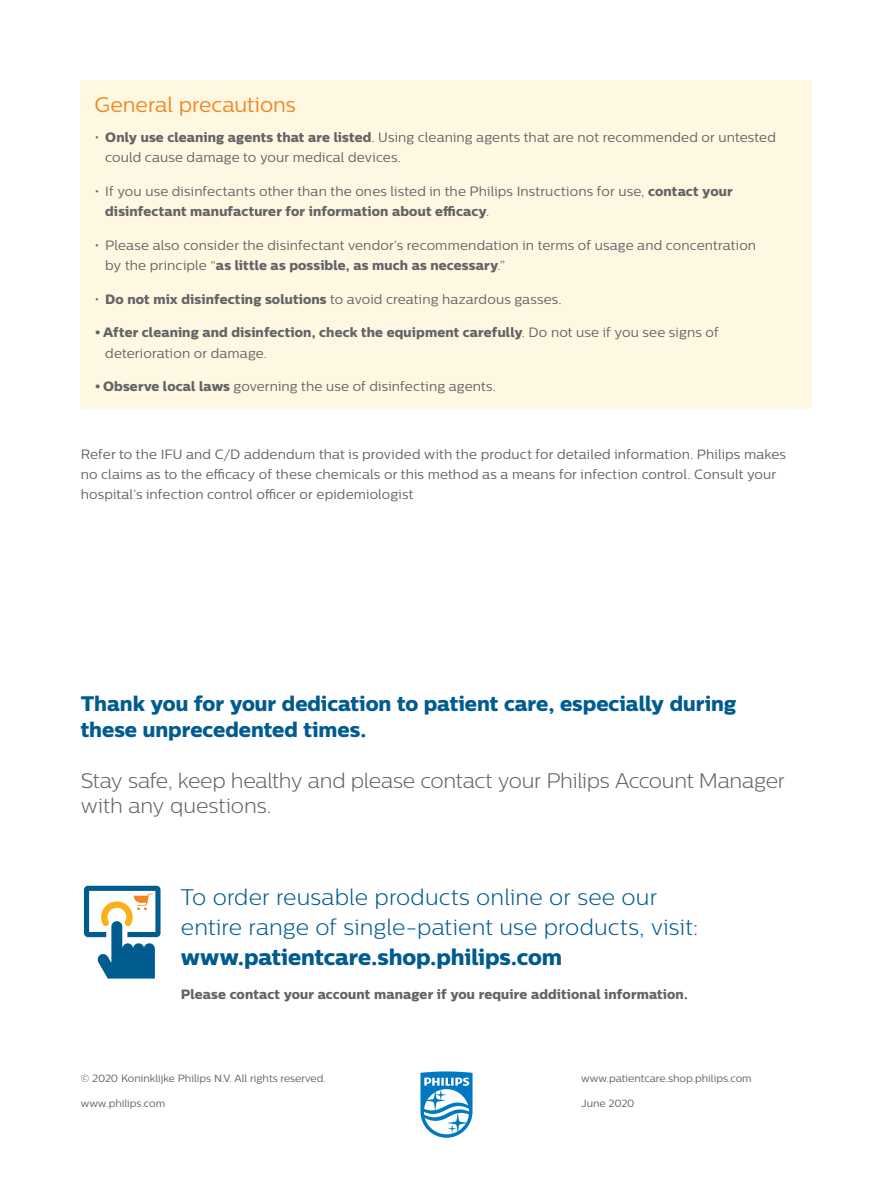
<style>
.page{position:relative;width:893px;height:1188px;background:#fff}
.page>*{position:absolute;margin:0;border:0;box-sizing:border-box;transform-origin:0 0}
._03_Introduction{font:300 22.5px/30px "Centrale Sans";letter-spacing:.005em;color:#005b8f}
._03_Introduction-2{font:21px/25.5px "Centrale Sans X Bold";letter-spacing:-.005em;color:#005b8f}
._03_Introduction-3{font:300 21px/25.5px "Centrale Sans";letter-spacing:-.015em;color:#636366}
._03_Introduction-4{font:21px "Centrale Sans";letter-spacing:-.005em;color:#f58520}
._01_Body_Copy{font:13.5px/20.2px "Centrale Sans";letter-spacing:.01em;color:#636366}
._02_Body_Heading{font:13.5px/20.2px "Centrale Sans X Bold";letter-spacing:.005em;color:#636366}
.t1{font:10.5px "Centrale Sans";color:#636366}
.s1{font-family:"Centrale Sans X Bold"}
.s2{font-family:"Centrale Sans"}
.s3{font-family:"Centrale Sans X Bold";font-weight:400}
</style>
<div class="page">
<svg style="left:420px;top:1071px;width:52px;height:67px"></svg>
<div style="left:81px;top:81px;width:731px;height:328px;background:#fef8e2"></div>
<svg style="left:84px;top:886px;width:77px;height:93px"></svg>
<p class="_03_Introduction-4" style="left:95px;top:93px;width:203px">General precautions</p>
<p class="_01_Body_Copy" style="left:105px;top:126px;width:672px;text-indent:-11px">• <span class="s1">Only use cleaning agents that are listed</span>. Using cleaning agents that are not recommended or untested could cause damage to your medical devices.</p>
<p class="_01_Body_Copy" style="left:105px;top:180px;width:629px;text-indent:-11px">• If you use disinfectants other than the ones listed in the Philips Instructions for use, <span class="s1">contact your disinfectant manufacturer for information about efficacy</span>.</p>
<p class="_01_Body_Copy" style="left:105px;top:234px;width:652px;text-indent:-11px">• Please also consider the disinfectant vendor’s recommendation in terms of usage and concentration by the principle “<span class="s1">as little as possible, as much as necessary</span>.”</p>
<p class="_01_Body_Copy" style="left:95px;top:288px;width:469px">• <span class="s1">Do not mix disinfecting solutions</span> to avoid creating hazardous gasses.</p>
<p class="_02_Body_Heading" style="left:105px;top:322px;width:615px;text-indent:-11px">•After cleaning and disinfection, check the equipment carefully<span class="s2">. Do not use if you see signs of deterioration or damage.</span></p>
<p class="_01_Body_Copy" style="left:95px;top:376px;width:403px"><span class="s1">•Observe local laws</span> governing the use of disinfecting agents.</p>
<p class="_01_Body_Copy" style="left:81px;top:444px;width:707px">Refer to the IFU and C/D addendum that is provided with the product for detailed information. Philips makes no claims as to the efficacy of these chemicals or this method as a means for infection control. Consult your hospital’s infection control officer or epidemiologist</p>
<p class="_03_Introduction-2" style="left:81px;top:691px;width:657px">Thank you for your dedication to patient care, especially during these unprecedented times.</p>
<p class="_03_Introduction-3" style="left:81px;top:768px;width:706px">Stay safe, keep healthy and please contact your Philips Account Manager with any questions.</p>
<p class="_03_Introduction" style="left:181px;top:882px;width:519px">To order reusable products online or see our entire range of single-patient use products, visit: <span class="s3">www.patientcare.shop.philips.com</span></p>
<p class="_02_Body_Heading" style="left:181px;top:984px;width:508px">Please contact your account manager if you require additional information.</p>
<p class="t1" style="left:81px;top:1072px;width:247px">© 2020 Koninklijke Philips N.V. All rights reserved.</p>
<p class="t1" style="left:81px;top:1097px;width:86px">www.philips.com</p>
<p class="t1" style="left:581px;top:1072px;width:172px">www.patientcare.shop.philips.com</p>
<p class="t1" style="left:581px;top:1097px;width:55px">June 2020</p>
</div>
